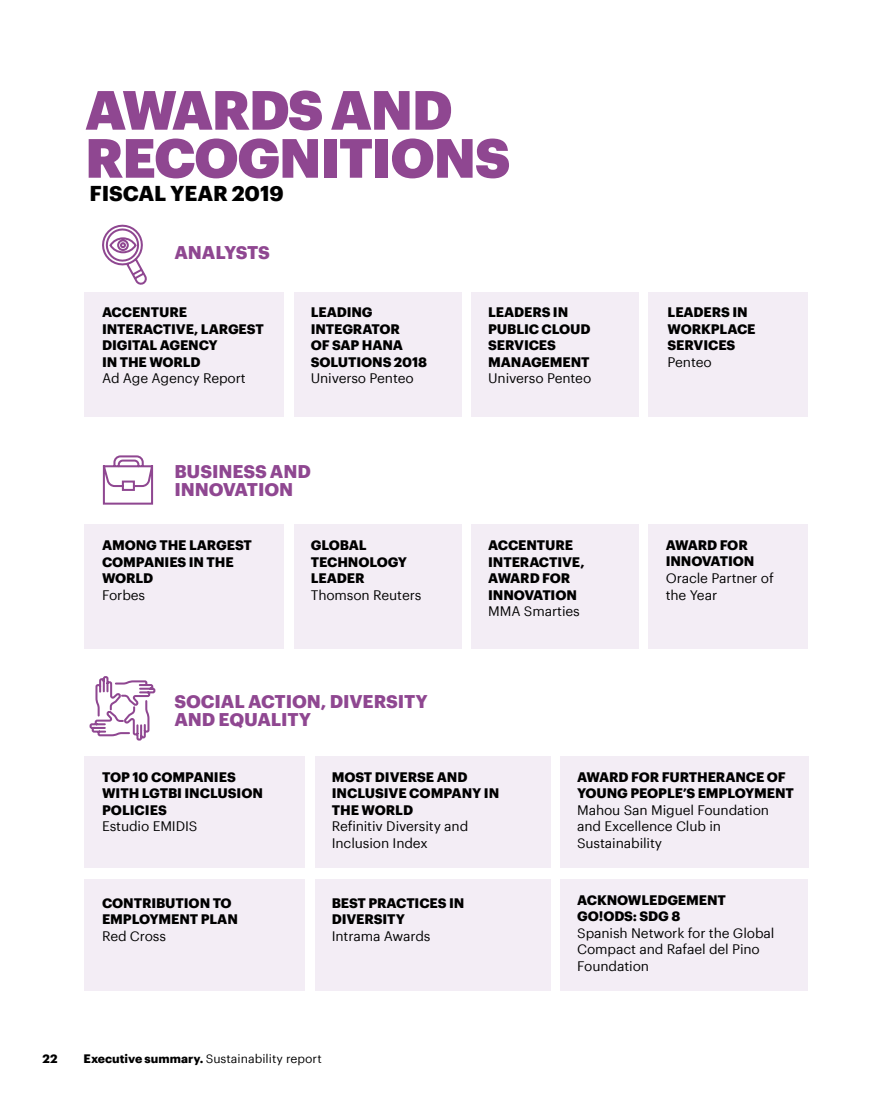
<style>
.page{position:relative;width:893px;height:1106px;background:#fff}
.page>*{position:absolute;margin:0;border:0;box-sizing:border-box;transform-origin:0 0}
.t1{font:900 54px/48px "Graphik";letter-spacing:-.02em;color:#8f4791}
.t2{font:700 21px "Graphik";letter-spacing:-.005em;color:#000}
.t3{font:700 18px/18px "Graphik";letter-spacing:-.005em;color:#8f4791}
.t4{font:700 13.5px/16.5px "Graphik";letter-spacing:-.01em;color:#000}
.t5{font:13.5px/16.5px "Graphik";letter-spacing:-.01em;color:#000}
.t6{font:12px "Graphik";color:#000}
.t7{font:700 12px "Graphik";color:#000}
.s1{font-weight:700}
</style>
<div class="page">
<div style="left:84px;top:292px;width:200px;height:125px;background:#f3edf5"></div>
<div style="left:84px;top:524px;width:200px;height:125px;background:#f3edf5"></div>
<div style="left:84px;top:756px;width:221px;height:111px;background:#f3edf5"></div>
<div style="left:84px;top:878px;width:221px;height:112px;background:#f3edf5"></div>
<div style="left:315px;top:878px;width:235px;height:112px;background:#f3edf5"></div>
<div style="left:560px;top:878px;width:248px;height:112px;background:#f3edf5"></div>
<div style="left:315px;top:756px;width:235px;height:111px;background:#f3edf5"></div>
<div style="left:560px;top:756px;width:248px;height:111px;background:#f3edf5"></div>
<div style="left:294px;top:292px;width:167px;height:125px;background:#f3edf5"></div>
<div style="left:294px;top:524px;width:167px;height:125px;background:#f3edf5"></div>
<div style="left:471px;top:292px;width:168px;height:125px;background:#f3edf5"></div>
<div style="left:471px;top:524px;width:168px;height:125px;background:#f3edf5"></div>
<div style="left:649px;top:292px;width:159px;height:125px;background:#f3edf5"></div>
<div style="left:649px;top:524px;width:159px;height:125px;background:#f3edf5"></div>
<svg style="left:102px;top:224px;width:45px;height:61px"></svg>
<svg style="left:102px;top:455px;width:52px;height:50px"></svg>
<svg style="left:89px;top:676px;width:67px;height:65px"></svg>
<h1 class="t1" style="left:85px;top:81px;width:427px">AWARDS AND<br>RECOGNITIONS</h1>
<h2 class="t2" style="left:90px;top:177px;width:196px">FISCAL YEAR 2019</h2>
<h3 class="t3" style="left:174px;top:242px;width:97px">ANALYSTS</h3>
<p class="t4" style="left:102px;top:303px;width:163px">ACCENTURE<br>INTERACTIVE, LARGEST<br>DIGITAL AGENCY<br>IN THE WORLD</p>
<p class="t5" style="left:102px;top:369px;width:145px">Ad Age Agency Report</p>
<p class="t4" style="left:311px;top:303px;width:118px">LEADING<br>INTEGRATOR<br>OF SAP HANA<br>SOLUTIONS 2018</p>
<p class="t5" style="left:311px;top:369px;width:105px">Universo Penteo</p>
<h3 class="t3" style="left:174px;top:460px;width:138px">BUSINESS AND<br>INNOVATION</h3>
<p class="t4" style="left:102px;top:535px;width:151px">AMONG THE LARGEST<br>COMPANIES IN THE<br>WORLD</p>
<p class="t5" style="left:102px;top:585px;width:45px">Forbes</p>
<p class="t4" style="left:311px;top:535px;width:98px">GLOBAL<br>TECHNOLOGY<br>LEADER</p>
<p class="t5" style="left:311px;top:585px;width:112px">Thomson Reuters</p>
<h3 class="t3" style="left:174px;top:691px;width:255px">SOCIAL ACTION, DIVERSITY<br>AND EQUALITY</h3>
<p class="t4" style="left:488px;top:303px;width:104px">LEADERS IN<br>PUBLIC CLOUD<br>SERVICES<br>MANAGEMENT</p>
<p class="t5" style="left:488px;top:369px;width:105px">Universo Penteo</p>
<p class="t4" style="left:488px;top:535px;width:98px">ACCENTURE<br>INTERACTIVE,<br>AWARD FOR<br>INNOVATION</p>
<p class="t5" style="left:488px;top:601px;width:93px">MMA Smarties</p>
<p class="t4" style="left:668px;top:303px;width:90px">LEADERS IN<br>WORKPLACE<br>SERVICES</p>
<p class="t5" style="left:668px;top:352px;width:46px">Penteo</p>
<p class="t4" style="left:666px;top:535px;width:90px">AWARD FOR<br>INNOVATION</p>
<p class="t5" style="left:666px;top:568px;width:110px">Oracle Partner of the Year</p>
<p class="t4" style="left:102px;top:767px;width:162px">TOP 10 COMPANIES<br>WITH LGTBI INCLUSION<br>POLICIES</p>
<p class="t5" style="left:102px;top:817px;width:97px">Estudio EMIDIS</p>
<p class="t4" style="left:102px;top:893px;width:137px">CONTRIBUTION TO<br>EMPLOYMENT PLAN</p>
<p class="t5" style="left:102px;top:926px;width:66px">Red Cross</p>
<p class="t4" style="left:332px;top:767px;width:169px">MOST DIVERSE AND<br>INCLUSIVE COMPANY IN<br>THE WORLD</p>
<p class="t5" style="left:332px;top:817px;width:138px">Refinitiv Diversity and<br>Inclusion Index</p>
<p class="t4" style="left:332px;top:893px;width:134px">BEST PRACTICES IN<br>DIVERSITY</p>
<p class="t5" style="left:332px;top:926px;width:100px">Intrama Awards</p>
<p class="t7" style="left:43px;top:1049px;width:17px">22</p>
<p class="t6" style="left:84px;top:1050px;width:240px"><span class="s1">Executive summary.</span> Sustainability report</p>
<p class="t4" style="left:577px;top:767px;width:218px">AWARD FOR FURTHERANCE OF<br>YOUNG PEOPLE’S EMPLOYMENT</p>
<p class="t5" style="left:577px;top:800px;width:194px">Mahou San Miguel Foundation and Excellence Club in<br>Sustainability</p>
<p class="t4" style="left:577px;top:890px;width:150px">ACKNOWLEDGEMENT<br>GO!ODS: SDG 8</p>
<p class="t5" style="left:577px;top:923px;width:199px">Spanish Network for the Global<br>Compact and Rafael del Pino<br>Foundation</p>
</div>
